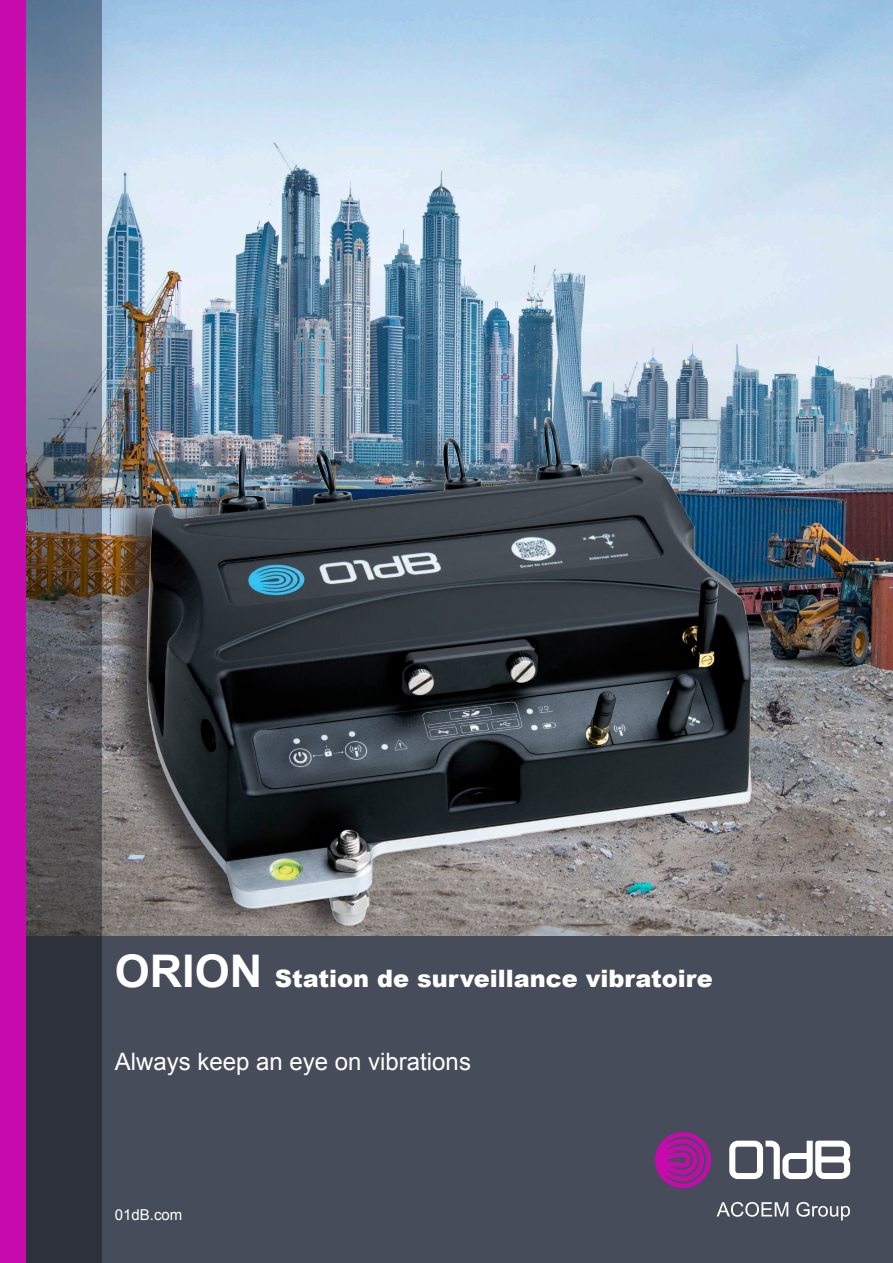
<style>
.page{position:relative;width:893px;height:1263px;background:#fff}
.page>*{position:absolute;margin:0;border:0;box-sizing:border-box;transform-origin:0 0}
.t1{font:900 24px "Arial";color:#fff}
.t2{font:24px "Arial";color:#fff}
.t3{font:15px "Arial";color:#fff}
.s1{font-weight:700;font-size:45px}
</style>
<div class="page">
<div style="left:0;top:935px;width:893px;height:328px;background:#464c59"></div>
<img style="left:102px;top:0;width:791px;height:935px">
<svg style="left:26px;top:0;width:76px;height:1263px;background:#595e67"></svg>
<div style="left:0;top:0;width:26px;height:1263px;background:#c70bac"></div>
<svg style="left:655px;top:1132px;width:56px;height:56px"></svg>
<svg style="left:729px;top:1140px;width:121px;height:39px"></svg>
<svg style="left:717px;top:1202px;width:71px;height:15px"></svg>
<svg style="left:796px;top:1202px;width:54px;height:18px"></svg>
<div style="left:107px;top:401px;width:642px;height:542px;background:#231f20;opacity:.75"></div>
<img style="left:124px;top:400px;width:658px;height:534px">
<p class="t1" style="left:115px;top:961px;width:600px"><span class="s1">ORION</span> Station de surveillance vibratoire</p>
<p class="t2" style="left:115px;top:1046px;width:358px">Always keep an eye on vibrations</p>
<p class="t3" style="left:115px;top:1205px;width:69px">01dB.com</p>
</div>
